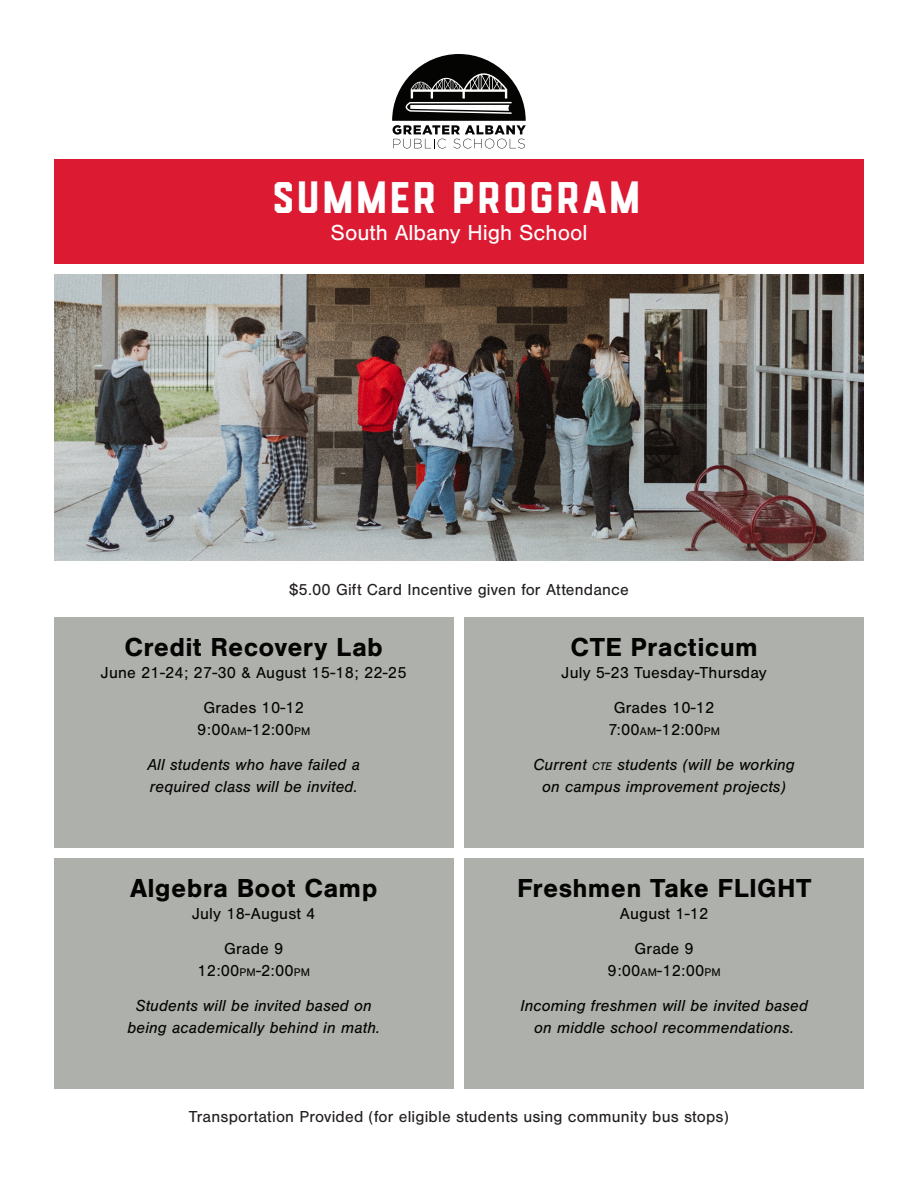
<style>
.page{position:relative;width:918px;height:1188px;background:#fff}
.page>*{position:absolute;margin:0;border:0;box-sizing:border-box;transform-origin:0 0}
.t1{font:45px "Drone Ranger 01";letter-spacing:.05em;color:#fff}
.t2{font:700 27px "Nimbus San";letter-spacing:.01em;color:#040503}
.t3{font:22.5px "Nimbus San";color:#fff}
.t4{font:italic 16.5px/22.5px "Nimbus San";letter-spacing:.01em;color:#040503;text-align:center}
.t5{font:16.5px/22.5px "Nimbus San";letter-spacing:.01em;color:#040503;text-align:center}
.t6{font:16.5px "Nimbus San";letter-spacing:.01em;color:#231f20}
.s1{font-size:11.55px}
</style>
<div class="page">
<div style="left:54px;top:617px;width:400px;height:231px;background:#aeb0ab"></div>
<div style="left:54px;top:858px;width:400px;height:231px;background:#aeb0ab"></div>
<div style="left:464px;top:617px;width:400px;height:231px;background:#aeb0ab"></div>
<div style="left:464px;top:858px;width:400px;height:231px;background:#aeb0ab"></div>
<div style="left:54px;top:159px;width:810px;height:105px;background:#dc1a32"></div>
<img style="left:54px;top:275px;width:810px;height:286px">
<svg style="left:392px;top:54px;width:134px;height:95px"></svg>
<p class="t1" style="left:275px;top:169px;width:370px">SUMMER PROGRAM</p>
<p class="t3" style="left:330px;top:221px;width:259px">South Albany High School</p>
<p class="t6" style="left:289px;top:580px;width:341px">$5.00 Gift Card Incentive given for Attendance</p>
<p class="t2" style="left:125px;top:631px;width:260px">Credit Recovery Lab</p>
<p class="t5" style="left:101px;top:662px;width:307px">June 21-24; 27-30 &amp; August 15-18; 22-25</p>
<p class="t5" style="left:197px;top:696px;width:115px">Grades 10-12<br>9:00<span class="s1">AM</span>-12:00<span class="s1">PM</span></p>
<p class="t4" style="left:148px;top:753px;width:214px;text-align:left">All students who have failed a required class will be invited.</p>
<p class="t2" style="left:130px;top:872px;width:249px">Algebra Boot Camp</p>
<p class="t5" style="left:192px;top:903px;width:125px">July 18-August 4</p>
<p class="t5" style="left:197px;top:937px;width:114px">Grade 9<br>12:00<span class="s1">PM</span>-2:00<span class="s1">PM</span></p>
<p class="t4" style="left:127px;top:994px;width:254px">Students will be invited based on being academically behind in math.</p>
<p class="t2" style="left:571px;top:631px;width:189px">CTE Practicum</p>
<p class="t5" style="left:562px;top:662px;width:207px">July 5-23 Tuesday-Thursday</p>
<p class="t5" style="left:608px;top:696px;width:113px">Grades 10-12<br>7:00<span class="s1">AM</span>-12:00<span class="s1">PM</span></p>
<p class="t4" style="left:533px;top:753px;width:263px">Current <span class="s1">cte</span> students (will be working on campus improvement projects)</p>
<p class="t2" style="left:517px;top:872px;width:296px">Freshmen Take FLIGHT</p>
<p class="t5" style="left:620px;top:903px;width:90px">August 1-12</p>
<p class="t5" style="left:608px;top:937px;width:115px">Grade 9<br>9:00<span class="s1">AM</span>-12:00<span class="s1">PM</span></p>
<p class="t4" style="left:520px;top:994px;width:289px">Incoming freshmen will be invited based on middle school recommendations.</p>
<p class="t6" style="left:189px;top:1108px;width:542px">Transportation Provided (for eligible students using community bus stops)</p>
</div>
